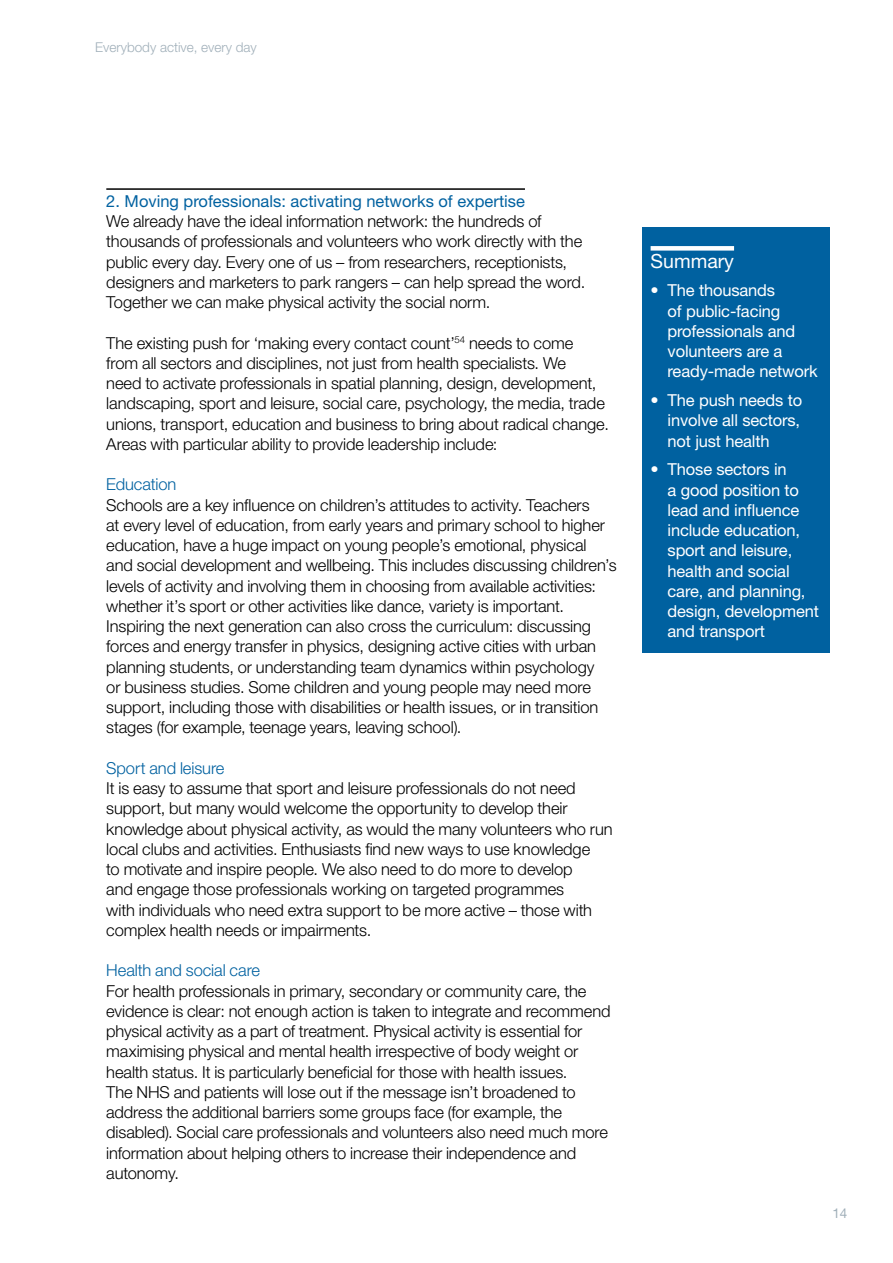
<style>
.page{position:relative;width:893px;height:1263px;background:#fff}
.page>*{position:absolute;margin:0;border:0;box-sizing:border-box;transform-origin:0 0}
.t1{font:19.5px "Helvetica Neue LT Std";color:#fff}
.t2{font:300 16.5px/20.2px "Helvetica Neue LT Std";letter-spacing:-.005em;color:#000}
.t3{font:16.5px/20.2px "Helvetica Neue LT Std";letter-spacing:-.01em;color:#fff}
.t4{font:16.5px "Helvetica Neue LT Std";color:#0061a0}
.t5{font:300 16.5px "Helvetica Neue LT Std";letter-spacing:-.005em;color:#0061a0}
.t6{font:300 13.5px "Helvetica Neue LT Std";color:#a0afb9}
.t7{font:13.5px "Helvetica Neue LT Std";color:#a0afb9}
</style>
<div class="page">
<hr style="left:106px;top:188px;width:419px;height:2px;background:#000">
<div style="left:642px;top:227px;width:187px;height:425px;background:#0061a0"></div>
<div style="left:651px;top:246px;width:83px;height:5px;background:#fff"></div>
<p class="t6" style="left:95px;top:39px;width:163px">Everybody active, every day</p>
<p class="t4" style="left:106px;top:191px;width:420px">2. Moving professionals: activating networks of expertise</p>
<p class="t2" style="left:106px;top:211px;width:480px">We already have the ideal information network: the hundreds of thousands of professionals and volunteers who work directly with the public every day. Every one of us – from researchers, receptionists, designers and marketers to park rangers – can help spread the word.<br>Together we can make physical activity the social norm.</p>
<p class="t2" style="left:106px;top:332px;width:504px">The existing push for ‘making every contact count’<sup>54</sup> needs to come from all sectors and disciplines, not just from health specialists. We<br>need to activate professionals in spatial planning, design, development, landscaping, sport and leisure, social care, psychology, the media, trade unions, transport, education and business to bring about radical change.<br>Areas with particular ability to provide leadership include:</p>
<p class="t5" style="left:106px;top:474px;width:71px">Education</p>
<p class="t2" style="left:106px;top:494px;width:512px">Schools are a key influence on children’s attitudes to activity. Teachers<br>at every level of education, from early years and primary school to higher education, have a huge impact on young people’s emotional, physical and social development and wellbeing. This includes discussing children’s levels of activity and involving them in choosing from available activities: whether it’s sport or other activities like dance, variety is important.<br>Inspiring the next generation can also cross the curriculum: discussing forces and energy transfer in physics, designing active cities with urban planning students, or understanding team dynamics within psychology<br>or business studies. Some children and young people may need more support, including those with disabilities or health issues, or in transition stages (for example, teenage years, leaving school).</p>
<p class="t5" style="left:106px;top:758px;width:120px">Sport and leisure</p>
<p class="t2" style="left:106px;top:778px;width:508px">It is easy to assume that sport and leisure professionals do not need support, but many would welcome the opportunity to develop their knowledge about physical activity, as would the many volunteers who run local clubs and activities. Enthusiasts find new ways to use knowledge<br>to motivate and inspire people. We also need to do more to develop<br>and engage those professionals working on targeted programmes<br>with individuals who need extra support to be more active – those with complex health needs or impairments.</p>
<p class="t5" style="left:106px;top:960px;width:155px">Health and social care</p>
<p class="t2" style="left:106px;top:980px;width:506px">For health professionals in primary, secondary or community care, the evidence is clear: not enough action is taken to integrate and recommend physical activity as a part of treatment. Physical activity is essential for maximising physical and mental health irrespective of body weight or health status. It is particularly beneficial for those with health issues.<br>The NHS and patients will lose out if the message isn’t broadened to address the additional barriers some groups face (for example, the disabled). Social care professionals and volunteers also need much more information about helping others to increase their independence and autonomy.</p>
<p class="t1" style="left:651px;top:249px;width:85px">Summary</p>
<p class="t3" style="left:668px;top:280px;width:152px;text-indent:-17px">• The thousands<br>of public-facing professionals and volunteers are a ready-made network</p>
<p class="t3" style="left:668px;top:390px;width:136px;text-indent:-17px">• The push needs to involve all sectors, not just health</p>
<p class="t3" style="left:668px;top:459px;width:153px;text-indent:-17px">• Those sectors in<br>a good position to lead and influence include education, sport and leisure, health and social care, and planning, design, development and transport</p>
<p class="t7" style="left:832px;top:1205px;width:17px">14</p>
</div>
